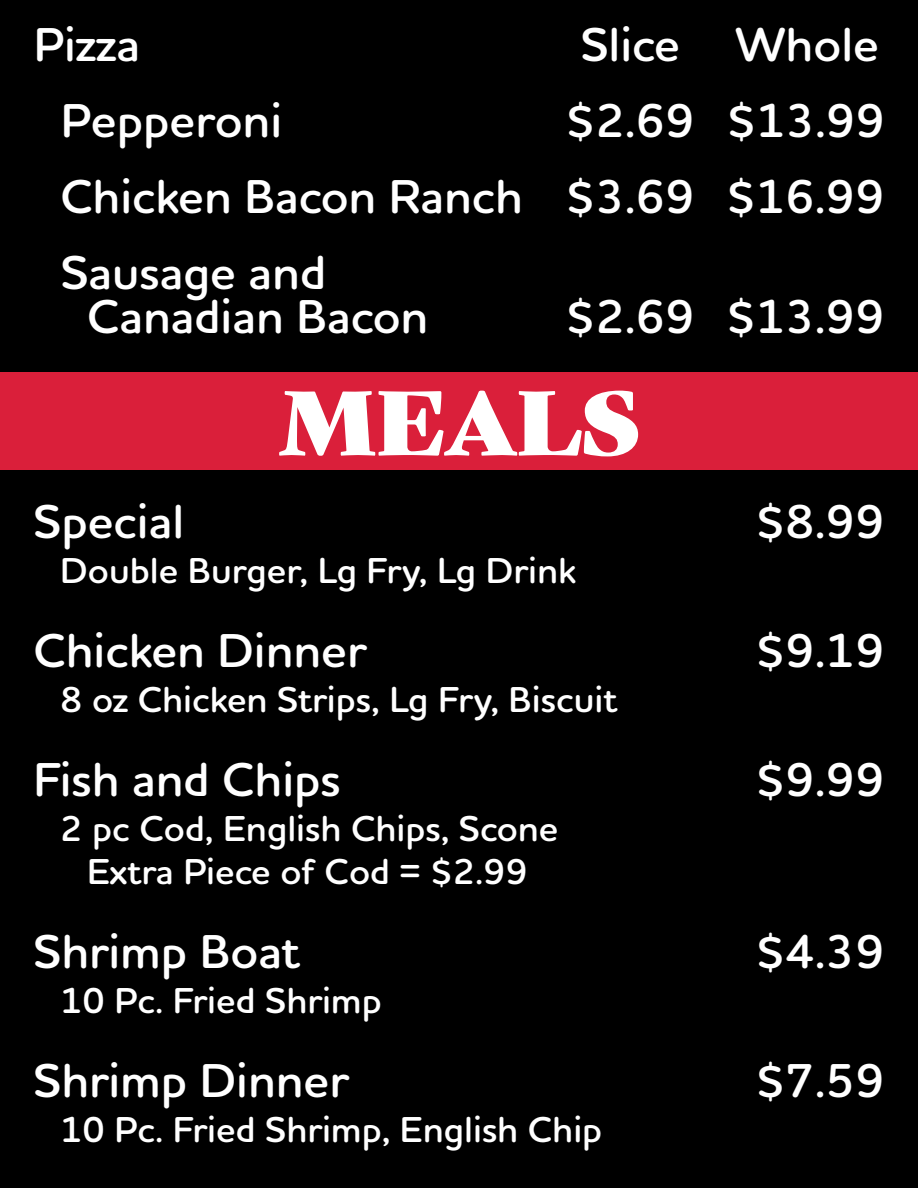
<style>
.page{position:relative;width:918px;height:1188px;background:#000}
.page>*{position:absolute;margin:0;border:0;box-sizing:border-box;transform-origin:0 0}
.t1{font:88.05px "Gastromond";color:#fff}
.t2{font:600 48.45px/75.9px "Houschka Rounded";color:#fff;text-align:justify}
.t3{font:600 36.6px/43px "Houschka Rounded";color:#fff;text-align:center}
</style>
<div class="page">
<div style="left:0;top:373px;width:918px;height:97px;background:#da1f3a"></div>
<p class="t2" style="left:34px;top:6px;width:108px">Pizza</p>
<p class="t2" style="left:581px;top:6px;width:300px">Slice Whole</p>
<p class="t2" style="left:60px;top:82px;width:826px;text-indent:506px">$2.69 $13.99<br>Chicken Bacon Ranch $3.69 $16.99<br>Sausage and</p>
<p class="t2" style="left:87px;top:279px;width:343px">Canadian Bacon</p>
<p class="t2" style="left:566px;top:279px;width:320px">$2.69 $13.99</p>
<p class="t2" style="left:61px;top:82px;width:223px">Pepperoni</p>
<h1 class="t1" style="left:278px;top:354px;width:363px">MEALS</h1>
<p class="t2" style="left:34px;top:483px;width:152px">Special</p>
<p class="t2" style="left:756px;top:483px;width:130px">$8.99</p>
<p class="t3" style="left:60px;top:549px;width:517px">Double Burger, Lg Fry, Lg Drink</p>
<p class="t2" style="left:34px;top:612px;width:335px">Chicken Dinner</p>
<p class="t2" style="left:756px;top:612px;width:130px">$9.19</p>
<p class="t3" style="left:60px;top:678px;width:559px">8 oz Chicken Strips, Lg Fry, Biscuit</p>
<p class="t2" style="left:34px;top:741px;width:309px">Fish and Chips</p>
<p class="t2" style="left:756px;top:741px;width:130px">$9.99</p>
<p class="t3" style="left:60px;top:807px;width:500px">2 pc Cod, English Chips, Scone<br>Extra Piece of Cod = $2.99</p>
<p class="t2" style="left:34px;top:913px;width:268px">Shrimp Boat</p>
<p class="t2" style="left:756px;top:913px;width:130px">$4.39</p>
<p class="t3" style="left:60px;top:979px;width:323px">10 Pc. Fried Shrimp</p>
<p class="t2" style="left:34px;top:1042px;width:317px">Shrimp Dinner</p>
<p class="t2" style="left:756px;top:1042px;width:130px">$7.59</p>
<p class="t3" style="left:60px;top:1108px;width:543px">10 Pc. Fried Shrimp, English Chip</p>
</div>
